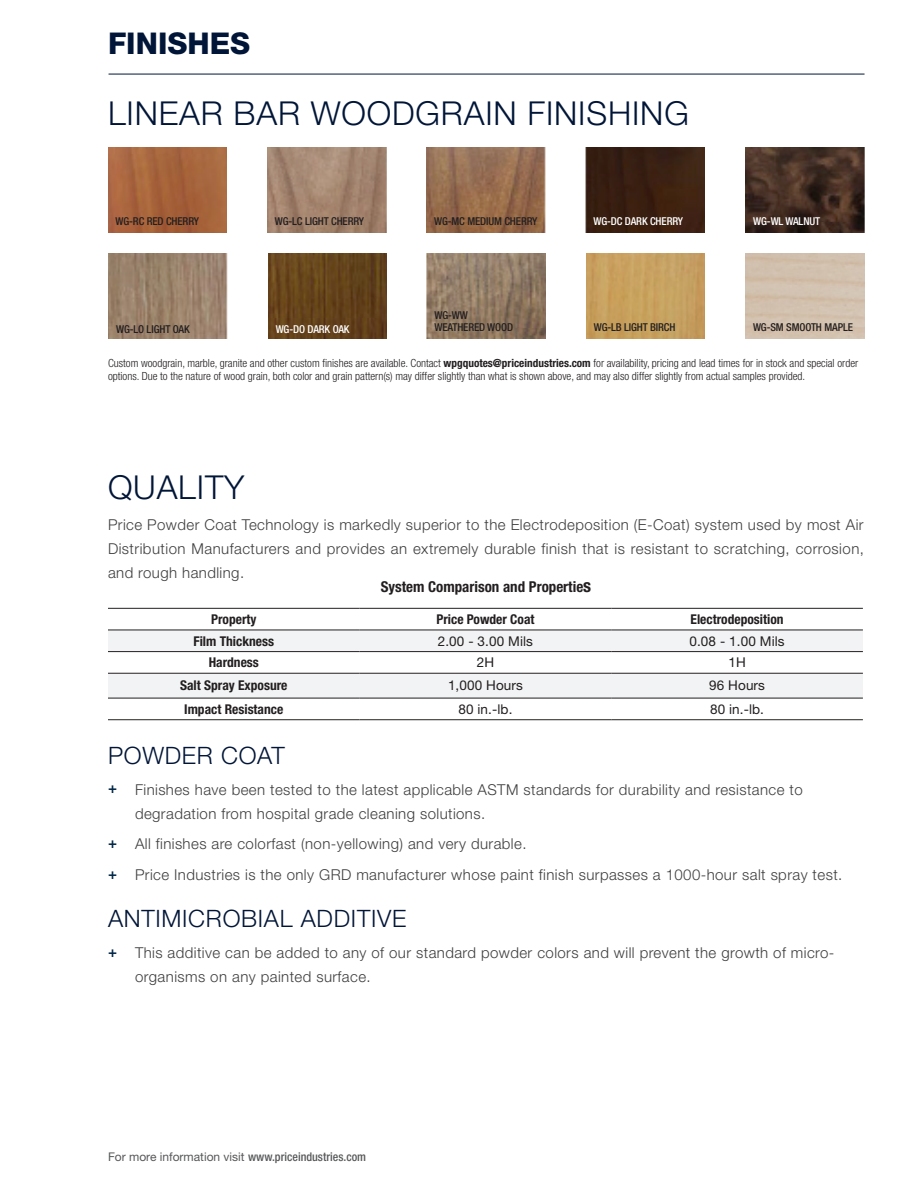
<style>
.page{position:relative;width:918px;height:1188px;background:#fff}
.page>*{position:absolute;margin:0;border:0;box-sizing:border-box;transform-origin:0 0}
.Special-Heading_2{font:300 33px "Helvetica Neue LT Std";letter-spacing:.025em;color:#001537}
.Header_-_Title_1{font:800 30px "Helvetica Neue LT Std";color:#001537}
.Special-Heading_3{font:300 24px "Helvetica Neue LT Std";letter-spacing:.03em;color:#001537}
.Special-Body{font:300 15px/24px "Helvetica Neue LT Std";letter-spacing:.03em;color:#3e3e3f}
.Table_-_General_-_He{font:700 condensed 15px "Helvetica Neue LT Std";color:#231f20}
.Table_-_General_-_He-2{font:700 condensed 13.5px "Helvetica Neue LT Std";color:#231f20}
.Table_-_General_-_Bo{font:13.5px "Helvetica Neue LT Std";letter-spacing:.01em;color:#231f20}
.t1{font:12px "Helvetica Neue LT Std";color:#57585a}
.Notes_-_Body{font:300 condensed 11.25px/13.5px "Helvetica Neue LT Std";color:#231f20}
.t2{font:500 condensed 10.8px/12px "Helvetica Neue LT Std";letter-spacing:-.01em;color:#231f20}
.t3{font:500 condensed 10.8px "Helvetica Neue LT Std";letter-spacing:-.01em;color:#fff}
.s1{font-weight:700}
.s2{font-size:18px}
.s3{font-weight:500;color:#012646}
.s4{font-weight:500;font-stretch:condensed}
</style>
<div class="page">
<img style="left:108px;top:147px;width:119px;height:85px">
<img style="left:268px;top:253px;width:119px;height:85px">
<img style="left:267px;top:147px;width:119px;height:85px">
<img style="left:109px;top:253px;width:118px;height:85px">
<img style="left:586px;top:253px;width:119px;height:85px">
<img style="left:427px;top:147px;width:118px;height:85px">
<img style="left:586px;top:147px;width:119px;height:85px">
<img style="left:746px;top:147px;width:119px;height:85px">
<img style="left:427px;top:253px;width:119px;height:85px">
<div style="left:108px;top:631px;width:755px;height:20px;background:#f2f3f4"></div>
<svg style="left:108px;top:652px;width:755px;height:21px"></svg>
<div style="left:108px;top:674px;width:755px;height:24px;background:#f2f3f4"></div>
<hr style="left:108px;top:608px;width:252px;height:1px;background:#231f20">
<hr style="left:360px;top:608px;width:251px;height:1px;background:#231f20">
<hr style="left:611px;top:608px;width:252px;height:1px;background:#231f20">
<hr style="left:108px;top:630px;width:252px;height:1px;background:#231f20">
<hr style="left:360px;top:630px;width:251px;height:1px;background:#231f20">
<hr style="left:611px;top:630px;width:252px;height:1px;background:#231f20">
<hr style="left:108px;top:651px;width:252px;height:1px;background:#231f20">
<hr style="left:360px;top:651px;width:251px;height:1px;background:#231f20">
<hr style="left:611px;top:651px;width:252px;height:1px;background:#231f20">
<hr style="left:108px;top:719px;width:252px;height:1px;background:#231f20">
<hr style="left:360px;top:719px;width:251px;height:1px;background:#231f20">
<hr style="left:611px;top:719px;width:252px;height:1px;background:#231f20">
<hr style="left:108px;top:673px;width:252px;height:1px;background:#231f20">
<hr style="left:360px;top:673px;width:251px;height:1px;background:#231f20">
<hr style="left:611px;top:673px;width:252px;height:1px;background:#231f20">
<hr style="left:108px;top:698px;width:252px;height:1px;background:#231f20">
<hr style="left:360px;top:698px;width:251px;height:1px;background:#231f20">
<hr style="left:611px;top:698px;width:252px;height:1px;background:#231f20">
<hr style="left:109px;top:74px;width:756px;height:1px;background:#001537">
<p class="Header_-_Title_1" style="left:108px;top:25px;width:144px">FINISHES</p>
<p class="Special-Heading_2" style="left:108px;top:93px;width:582px">LINEAR BAR WOODGRAIN FINISHING</p>
<p class="t2" style="left:116px;top:215px;width:85px">WG-RC RED CHERRY</p>
<p class="t2" style="left:275px;top:215px;width:91px">WG-LC LIGHT CHERRY</p>
<p class="t2" style="left:434px;top:215px;width:105px">WG-MC MEDIUM CHERRY</p>
<p class="t3" style="left:593px;top:215px;width:91px">WG-DC DARK CHERRY</p>
<p class="t3" style="left:753px;top:215px;width:68px">WG-WL WALNUT</p>
<p class="t2" style="left:434px;top:309px;width:80px">WG-WW<br>WEATHERED WOOD</p>
<p class="Notes_-_Body" style="left:108px;top:356px;width:752px">Custom woodgrain, marble, granite and other custom finishes are available. Contact <span class="s1">wpgquotes@priceindustries.com</span> for availability, pricing and lead times for in stock and special order options. Due to the nature of wood grain, both color and grain pattern(s) may differ slightly than what is shown above, and may also differ slightly from actual samples provided.</p>
<p class="t2" style="left:116px;top:323px;width:75px">WG-LO LIGHT OAK</p>
<p class="t2" style="left:594px;top:321px;width:83px">WG-LB LIGHT BIRCH</p>
<p class="t2" style="left:753px;top:321px;width:101px">WG-SM SMOOTH MAPLE</p>
<p class="t3" style="left:276px;top:322px;width:75px">WG-DO DARK OAK</p>
<p class="Special-Heading_2" style="left:108px;top:467px;width:138px">QUALITY</p>
<p class="Special-Body" style="left:108px;top:512px;width:758px;text-align:justify">Price Powder Coat Technology is markedly superior to the Electrodeposition (E-Coat) system used by most Air Distribution Manufacturers and provides an extremely durable finish that is resistant to scratching, corrosion, and rough handling.</p>
<p class="Table_-_General_-_He" style="left:381px;top:578px;width:212px">System Comparison and Propertie<span class="s2">s</span></p>
<p class="Table_-_General_-_He-2" style="left:211px;top:611px;width:47px">Property</p>
<p class="Table_-_General_-_He-2" style="left:436px;top:611px;width:100px">Price Powder Coat</p>
<p class="Table_-_General_-_He-2" style="left:691px;top:611px;width:95px">Electrodeposition</p>
<p class="Table_-_General_-_He-2" style="left:193px;top:633px;width:82px">Film Thickness</p>
<p class="Table_-_General_-_Bo" style="left:438px;top:633px;width:97px">2.00 - 3.00 Mils</p>
<p class="Table_-_General_-_Bo" style="left:689px;top:633px;width:97px">0.08 - 1.00 Mils</p>
<p class="Table_-_General_-_He-2" style="left:209px;top:654px;width:52px">Hardness</p>
<p class="Table_-_General_-_Bo" style="left:477px;top:654px;width:19px">2H</p>
<p class="Table_-_General_-_Bo" style="left:728px;top:654px;width:19px">1H</p>
<p class="Table_-_General_-_He-2" style="left:180px;top:678px;width:109px">Salt Spray Exposure</p>
<p class="Table_-_General_-_Bo" style="left:448px;top:678px;width:76px">1,000 Hours</p>
<p class="Table_-_General_-_Bo" style="left:709px;top:678px;width:57px">96 Hours</p>
<p class="Table_-_General_-_He-2" style="left:184px;top:701px;width:101px">Impact Resistance</p>
<p class="Table_-_General_-_Bo" style="left:458px;top:701px;width:55px">80 in.-lb.</p>
<p class="Table_-_General_-_Bo" style="left:710px;top:701px;width:55px">80 in.-lb.</p>
<p class="Special-Heading_3" style="left:108px;top:741px;width:178px">POWDER COAT</p>
<p class="Special-Body" style="left:135px;top:777px;width:669px;text-indent:-27px"><span class="s3">+</span> Finishes have been tested to the latest applicable ASTM standards for durability and resistance to degradation from hospital grade cleaning solutions.</p>
<p class="Special-Body" style="left:108px;top:832px;width:420px"><span class="s3">+</span> All finishes are colorfast (non-yellowing) and very durable.</p>
<p class="Special-Body" style="left:108px;top:863px;width:736px"><span class="s3">+</span> Price Industries is the only GRD manufacturer whose paint finish surpasses a 1000-hour salt spray test.</p>
<p class="Special-Heading_3" style="left:108px;top:904px;width:300px">ANTIMICROBIAL ADDITIVE</p>
<p class="Special-Body" style="left:135px;top:941px;width:701px;text-indent:-27px"><span class="s3">+</span> This additive can be added to any of our standard powder colors and will prevent the growth of micro&shy;organisms on any painted surface.</p>
<p class="t1" style="left:108px;top:1150px;width:260px">For more information visit <span class="s4">www.priceindustries.com</span></p>
</div>
